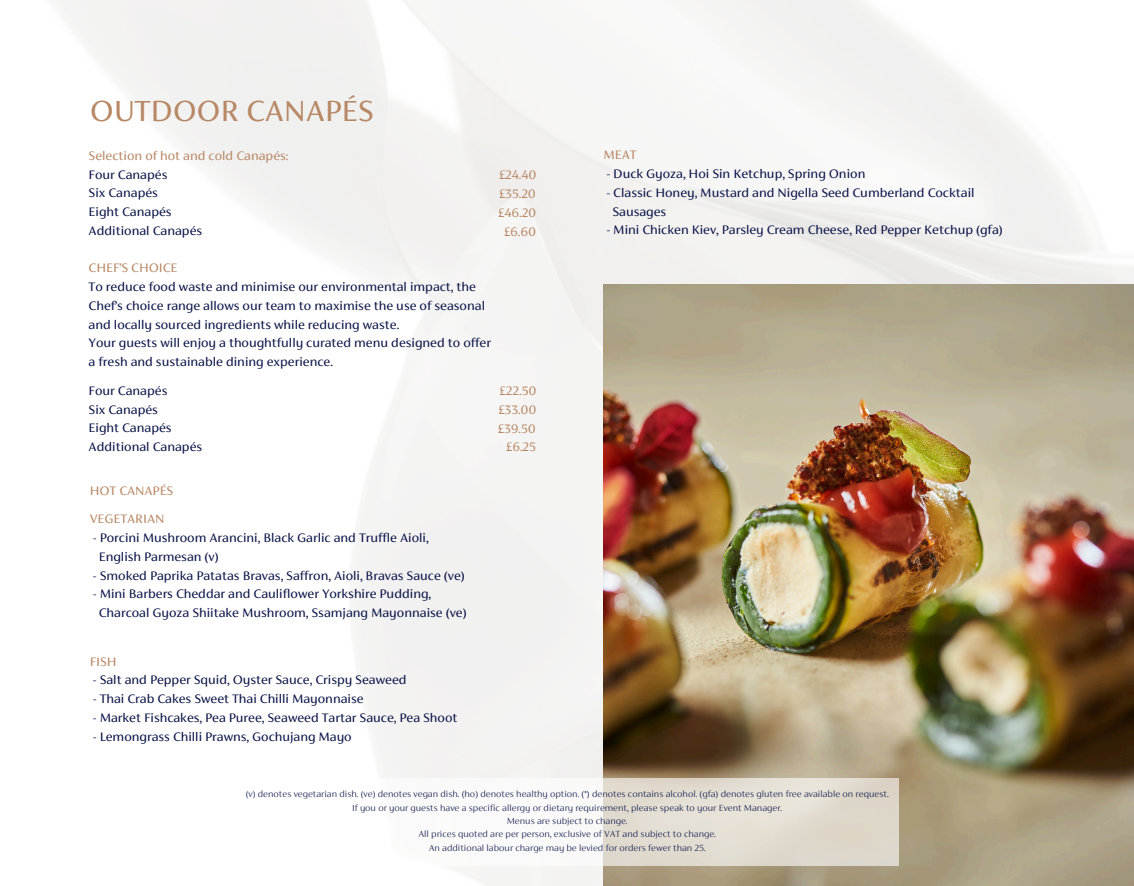
<style>
.page{position:relative;width:1134px;height:886px;background:#fff}
.page>*{position:absolute;margin:0;border:0;box-sizing:border-box;transform-origin:0 0}
.t1{font:32.5px "FS Siena";color:#b88865}
.t2{font:13.75px/18.8px "FS Siena";color:#0a1347}
.t3{font:13.75px "FS Siena";color:#b88865}
.t4{font:200 10px "FS Siena";color:#0a1347}
.s1{color:#b88865}
</style>
<div class="page">
<img style="left:603px;top:285px;width:530px;height:601px">
<svg style="left:380px;top:779px;width:518px;height:87px"></svg>
<h3 class="t1" style="left:90px;top:98px;width:285px">OUTDOOR CANAPÉS</h3>
<p class="t2" style="left:89px;top:147px;width:201px"><span class="s1">Selection of hot and cold Canapés:<br></span>Four Canapés<br>Six Canapés<br>Eight Canapés<br>Additional Canapés</p>
<h1 class="t2" style="left:89px;top:260px;width:404px"><span class="s1">CHEF’S CHOICE<br></span>To reduce food waste and minimise our environmental impact, the Chef’s choice range allows our team to maximise the use of seasonal and locally sourced ingredients while reducing waste.<br>Your guests will enjoy a thoughtfully curated menu designed to offer a fresh and sustainable dining experience.</h1>
<h3 class="t2" style="left:89px;top:382px;width:115px">Four Canapés<br>Six Canapés<br>Eight Canapés<br>Additional Canapés</h3>
<h3 class="t3" style="left:499px;top:169px;width:39px">£24.40</h3>
<h3 class="t3" style="left:499px;top:188px;width:38px">£35.20</h3>
<h3 class="t3" style="left:498px;top:207px;width:40px">£46.20</h3>
<h3 class="t3" style="left:504px;top:225px;width:34px">£6.60</h3>
<h3 class="t3" style="left:499px;top:385px;width:38px">£22.50</h3>
<p class="t3" style="left:498px;top:404px;width:40px">£33.00</p>
<h3 class="t3" style="left:498px;top:423px;width:39px">£39.50</h3>
<h3 class="t3" style="left:506px;top:441px;width:31px">£6.25</h3>
<h3 class="t3" style="left:90px;top:484px;width:85px">HOT CANAPÉS</h3>
<h3 class="t3" style="left:90px;top:513px;width:76px">VEGETARIAN</h3>
<h3 class="t2" style="left:99px;top:529px;width:331px;text-indent:-6px">- Porcini Mushroom Arancini, Black Garlic and Truffle Aioli,<br>English Parmesan (v)</h3>
<h3 class="t2" style="left:93px;top:567px;width:373px">- Smoked Paprika Patatas Bravas, Saffron, Aioli, Bravas Sauce (ve)</h3>
<h3 class="t2" style="left:99px;top:586px;width:369px;text-indent:-6px">- Mini Barbers Cheddar and Cauliflower Yorkshire Pudding,<br>Charcoal Gyoza Shiitake Mushroom, Ssamjang Mayonnaise (ve)</h3>
<h2 class="t3" style="left:90px;top:655px;width:28px">FISH</h2>
<h2 class="t2" style="left:93px;top:672px;width:315px">- Salt and Pepper Squid, Oyster Sauce, Crispy Seaweed</h2>
<h2 class="t2" style="left:93px;top:690px;width:272px">- Thai Crab Cakes Sweet Thai Chilli Mayonnaise</h2>
<h2 class="t2" style="left:93px;top:709px;width:366px">- Market Fishcakes, Pea Puree, Seaweed Tartar Sauce, Pea Shoot</h2>
<h2 class="t2" style="left:93px;top:728px;width:260px">- Lemongrass Chilli Prawns, Gochujang Mayo</h2>
<h3 class="t3" style="left:603px;top:149px;width:35px">MEAT</h3>
<h3 class="t2" style="left:606px;top:166px;width:260px">- Duck Gyoza, Hoi Sin Ketchup, Spring Onion</h3>
<h3 class="t2" style="left:612px;top:184px;width:363px;text-indent:-6px">- Classic Honey, Mustard and Nigella Seed Cumberland Cocktail<br>Sausages</h3>
<h3 class="t2" style="left:606px;top:222px;width:398px">- Mini Chicken Kiev, Parsley Cream Cheese, Red Pepper Ketchup (gfa)</h3>
<h3 class="t4" style="left:246px;top:790px;width:644px">(v) denotes vegetarian dish. (ve) denotes vegan dish. (ho) denotes healthy option. (*) denotes contains alcohol. (gfa) denotes gluten free available on request.</h3>
<h3 class="t4" style="left:352px;top:803px;width:431px">If you or your guests have a specific allergy or dietary requirement, please speak to your Event Manager.</h3>
<p class="t4" style="left:507px;top:817px;width:122px">Menus are subject to change.</p>
<p class="t4" style="left:418px;top:830px;width:299px">All prices quoted are per person, exclusive of VAT and subject to change.</p>
<p class="t4" style="left:428px;top:843px;width:278px">An additional labour charge may be levied for orders fewer than 25.</p>
</div>
